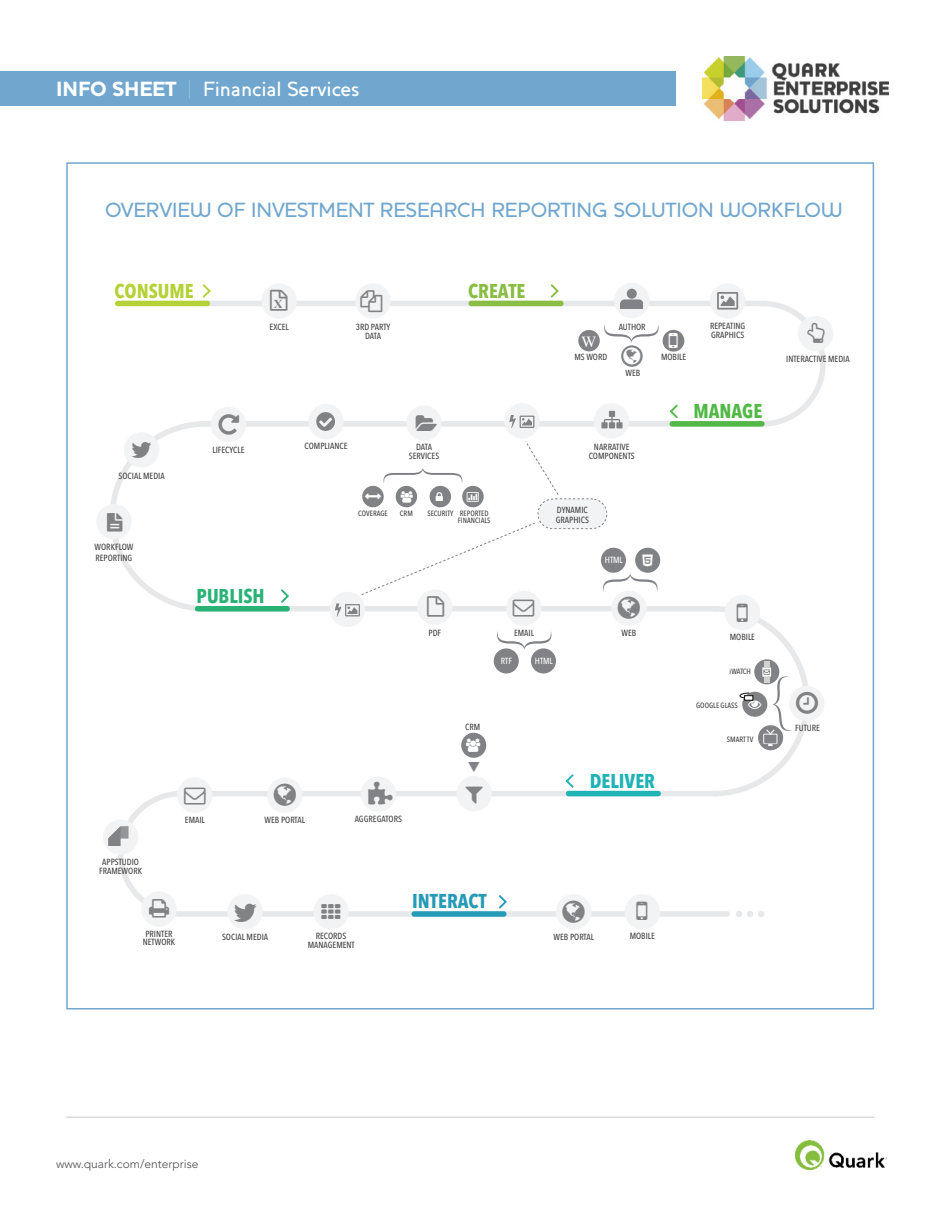
<style>
.page{position:relative;width:945px;height:1215px;background:#fff}
.page>*{position:absolute;margin:0;border:0;box-sizing:border-box;transform-origin:0 0}
.t1{font:500 21px "Houschka";color:#71a7ce}
.t2{font:500 21px "Houschka";color:#fff}
.t3{font:700 19.95px "Avenir Next Condensed";color:#269bb7}
.t4{font:700 19.95px "Avenir Next Condensed";color:#b4d235}
.t5{font:700 19.95px "Avenir Next Condensed";color:#29b275}
.t6{font:700 19.95px "Avenir Next Condensed";color:#20b3b6}
.t7{font:700 19.95px "Avenir Next Condensed";color:#89bd43}
.t8{font:700 19.95px "Avenir Next Condensed";color:#52b947}
.t9{font:15.75px "Times";color:#fff}
.t10{font:13.2px "Font Awesome";color:#fff}
.t11{font:700 12.3px "Times New Roman";color:#808285}
.t12{font:300 12px "Avenir";color:#4a4b4e}
.t13{font:500 8.85px/8.9px "Avenir Next Condensed";color:#3e3e3f;text-align:center}
.t14{font:500 8.85px "Avenir Next Condensed";color:#fff}
.t15{font:500 7.5px/7.5px "Avenir Next Condensed";color:#3e3e3f}
.s1{font-weight:900}
.s2{font-weight:100}
</style>
<div class="page">
<img style="left:703px;top:56px;width:186px;height:64px">
<div style="left:0;top:71px;width:675px;height:34px;background:#71a7ce"></div>
<img style="left:796px;top:1140px;width:91px;height:29px">
<hr style="left:66px;top:1116px;width:808px;height:2px;background:#dbdbdc">
<div style="left:178px;top:911px;width:552px;height:6px;background:#e7e8e9;border-radius:3px"></div>
<div style="left:180px;top:791px;width:539px;height:5px;background:#e7e8e9;border-radius:3px"></div>
<div style="left:202px;top:421px;width:564px;height:6px;background:#e7e8e9;border-radius:3px"></div>
<div style="left:196px;top:301px;width:570px;height:5px;background:#e7e8e9;border-radius:3px"></div>
<div style="left:355px;top:283px;width:36px;height:36px;background:#f2f3f4;border-radius:50%"></div>
<div style="left:261px;top:283px;width:36px;height:36px;background:#f2f3f4;border-radius:50%"></div>
<div style="left:115px;top:301px;width:95px;height:5px;background:#b4d235;border-radius:3px"></div>
<div style="left:469px;top:301px;width:95px;height:5px;background:#89bd43;border-radius:3px"></div>
<div style="left:670px;top:421px;width:95px;height:6px;background:#52b947;border-radius:3px"></div>
<div style="left:710px;top:283px;width:35px;height:36px;background:#f2f3f4;border-radius:50%"></div>
<svg style="left:717px;top:292px;width:21px;height:18px"></svg>
<div style="left:594px;top:403px;width:35px;height:36px;background:#f2f3f4;border-radius:50%"></div>
<svg style="left:601px;top:411px;width:22px;height:17px"></svg>
<div style="left:308px;top:404px;width:36px;height:35px;background:#f2f3f4;border-radius:50%"></div>
<svg style="left:316px;top:412px;width:19px;height:19px"></svg>
<div style="left:406px;top:405px;width:36px;height:36px;background:#f2f3f4;border-radius:50%"></div>
<div style="left:211px;top:407px;width:35px;height:35px;background:#f2f3f4;border-radius:50%"></div>
<div style="left:96px;top:504px;width:36px;height:35px;background:#f2f3f4;border-radius:50%"></div>
<div style="left:202px;top:606px;width:517px;height:6px;background:#e7e8e9;border-radius:3px"></div>
<div style="left:195px;top:606px;width:95px;height:6px;background:#29b275;border-radius:3px"></div>
<div style="left:417px;top:589px;width:36px;height:36px;background:#f2f3f4;border-radius:50%"></div>
<div style="left:506px;top:591px;width:36px;height:35px;background:#f2f3f4;border-radius:50%"></div>
<div style="left:494px;top:648px;width:25px;height:25px;background:#808285;border-radius:50%"></div>
<div style="left:531px;top:648px;width:25px;height:25px;background:#808285;border-radius:50%"></div>
<svg style="left:497px;top:631px;width:54px;height:19px"></svg>
<div style="left:504px;top:403px;width:36px;height:36px;background:#f2f3f4;border-radius:50%"></div>
<svg style="left:509px;top:415px;width:25px;height:13px"></svg>
<div style="left:330px;top:592px;width:35px;height:35px;background:#f2f3f4;border-radius:50%"></div>
<div style="left:725px;top:595px;width:35px;height:35px;background:#f2f3f4;border-radius:50%"></div>
<div style="left:789px;top:686px;width:36px;height:35px;background:#f2f3f4;border-radius:50%"></div>
<div style="left:611px;top:591px;width:36px;height:35px;background:#f2f3f4;border-radius:50%"></div>
<div style="left:635px;top:548px;width:25px;height:25px;background:#808285;border-radius:50%"></div>
<div style="left:566px;top:791px;width:95px;height:5px;background:#20b3b6;border-radius:3px"></div>
<div style="left:361px;top:776px;width:35px;height:36px;background:#f2f3f4;border-radius:50%"></div>
<div style="left:141px;top:891px;width:36px;height:36px;background:#f2f3f4;border-radius:50%"></div>
<div style="left:177px;top:778px;width:35px;height:35px;background:#f2f3f4;border-radius:50%"></div>
<div style="left:461px;top:733px;width:25px;height:25px;background:#808285;border-radius:50%"></div>
<div style="left:267px;top:778px;width:35px;height:35px;background:#f2f3f4;border-radius:50%"></div>
<div style="left:313px;top:894px;width:36px;height:35px;background:#f2f3f4;border-radius:50%"></div>
<div style="left:412px;top:911px;width:95px;height:6px;background:#269bb7;border-radius:3px"></div>
<div style="left:625px;top:894px;width:35px;height:35px;background:#f2f3f4;border-radius:50%"></div>
<div style="left:556px;top:894px;width:36px;height:35px;background:#f2f3f4;border-radius:50%"></div>
<svg style="left:736px;top:911px;width:28px;height:6px"></svg>
<svg style="left:203px;top:284px;width:8px;height:14px"></svg>
<svg style="left:551px;top:284px;width:7px;height:14px"></svg>
<svg style="left:670px;top:405px;width:8px;height:13px"></svg>
<svg style="left:281px;top:589px;width:8px;height:14px"></svg>
<svg style="left:566px;top:774px;width:8px;height:14px"></svg>
<svg style="left:499px;top:895px;width:8px;height:14px"></svg>
<div style="left:103px;top:819px;width:35px;height:36px;background:#f2f3f4;border-radius:50%"></div>
<div style="left:457px;top:776px;width:35px;height:35px;background:#f2f3f4;border-radius:50%"></div>
<div style="left:614px;top:283px;width:35px;height:35px;background:#f2f3f4;border-radius:50%"></div>
<svg style="left:620px;top:289px;width:23px;height:14px"></svg>
<div style="left:620px;top:303px;width:23px;height:6px;background:#808285"></div>
<div style="left:663px;top:330px;width:21px;height:22px;background:#808285;border-radius:50%"></div>
<div style="left:578px;top:330px;width:22px;height:21px;background:#808285;border-radius:50%"></div>
<svg style="left:621px;top:345px;width:22px;height:22px"></svg>
<div style="left:798px;top:316px;width:35px;height:35px;background:#f2f3f4;border-radius:50%"></div>
<div style="left:227px;top:894px;width:36px;height:35px;background:#f2f3f4;border-radius:50%"></div>
<svg style="left:110px;top:421px;width:101px;height:191px"></svg>
<svg style="left:335px;top:441px;width:322px;height:177px"></svg>
<svg style="left:108px;top:791px;width:71px;height:126px"></svg>
<svg style="left:708px;top:606px;width:100px;height:191px"></svg>
<svg style="left:604px;top:324px;width:55px;height:41px"></svg>
<svg style="left:757px;top:300px;width:69px;height:127px"></svg>
<h1 class="t2" style="left:56px;top:77px;width:305px"><span class="s1">INFO SHEET</span> <span class="s2">|</span> Financial Services</h1>
<h1 class="t1" style="left:105px;top:198px;width:739px">OVERVIEW OF INVESTMENT RESEARCH REPORTING SOLUTION WORKFLOW</h1>
<h2 class="t4" style="left:115px;top:279px;width:81px">CONSUME</h2>
<h3 class="t11" style="left:274px;top:295px;width:10px">X</h3>
<p class="t13" style="left:270px;top:323px;width:21px">EXCEL</p>
<p class="t13" style="left:356px;top:323px;width:36px">3RD PARTY<br>DATA</p>
<h2 class="t7" style="left:468px;top:279px;width:59px">CREATE</h2>
<h3 class="t9" style="left:581px;top:327px;width:16px">W</h3>
<p class="t13" style="left:574px;top:353px;width:34px">MS WORD</p>
<p class="t13" style="left:619px;top:322px;width:28px">AUTHOR</p>
<p class="t13" style="left:625px;top:368px;width:16px">WEB</p>
<p class="t13" style="left:119px;top:471px;width:48px">SOCIAL MEDIA</p>
<p class="t13" style="left:95px;top:542px;width:40px;line-height:10.6px;text-align:left">WORKFLOW<br>REPORTING</p>
<p class="t13" style="left:212px;top:446px;width:34px">LIFECYCLE</p>
<h2 class="t5" style="left:197px;top:584px;width:70px">PUBLISH</h2>
<p class="t13" style="left:305px;top:442px;width:44px">COMPLIANCE</p>
<p class="t13" style="left:409px;top:442px;width:32px">DATA<br>SERVICES</p>
<p class="t15" style="left:358px;top:509px;width:31px">COVERAGE</p>
<p class="t15" style="left:400px;top:509px;width:14px">CRM</p>
<p class="t15" style="left:458px;top:509px;width:34px">REPORTED<br>FINANCIALS</p>
<p class="t15" style="left:427px;top:509px;width:28px">SECURITY</p>
<p class="t13" style="left:589px;top:443px;width:48px">NARRATIVE<br>COMPONENTS</p>
<p class="t13" style="left:556px;top:504px;width:35px;line-height:10.6px;text-align:left">DYNAMIC<br>GRAPHICS</p>
<p class="t14" style="left:605px;top:555px;width:20px">HTML</p>
<p class="t13" style="left:429px;top:628px;width:14px">PDF</p>
<p class="t13" style="left:514px;top:628px;width:21px">EMAIL</p>
<p class="t14" style="left:501px;top:656px;width:13px">RTF</p>
<p class="t14" style="left:535px;top:656px;width:20px">HTML</p>
<p class="t13" style="left:465px;top:722px;width:17px">CRM</p>
<p class="t13" style="left:622px;top:628px;width:16px">WEB</p>
<p class="t13" style="left:661px;top:353px;width:27px">MOBILE</p>
<p class="t13" style="left:710px;top:322px;width:37px;text-align:left">REPEATING<br>GRAPHICS</p>
<h2 class="t8" style="left:693px;top:399px;width:70px">MANAGE</h2>
<p class="t13" style="left:730px;top:633px;width:27px">MOBILE</p>
<p class="t15" style="left:730px;top:667px;width:23px">iWATCH</p>
<p class="t15" style="left:696px;top:701px;width:43px">GOOGLE GLASS</p>
<p class="t15" style="left:727px;top:736px;width:28px">SMARTTV</p>
<h3 class="t10" style="left:748px;top:697px;width:15px">■</h3>
<p class="t13" style="left:185px;top:815px;width:21px">EMAIL</p>
<p class="t13" style="left:265px;top:815px;width:42px">WEB PORTAL</p>
<p class="t13" style="left:355px;top:814px;width:49px">AGGREGATORS</p>
<h2 class="t6" style="left:590px;top:769px;width:67px">DELIVER</h2>
<p class="t13" style="left:99px;top:857px;width:44px">APPSTUDIO<br>FRAMEWORK</p>
<p class="t13" style="left:143px;top:929px;width:34px;text-align:left">PRINTER<br>NETWORK</p>
<p class="t13" style="left:222px;top:933px;width:48px">SOCIAL MEDIA</p>
<p class="t13" style="left:308px;top:932px;width:49px">RECORDS<br>MANAGEMENT</p>
<h2 class="t3" style="left:412px;top:889px;width:76px">INTERACT</h2>
<p class="t13" style="left:554px;top:933px;width:42px">WEB PORTAL</p>
<p class="t13" style="left:630px;top:932px;width:27px">MOBILE</p>
<p class="t13" style="left:786px;top:354px;width:65px">INTERACTIVE MEDIA</p>
<p class="t13" style="left:795px;top:723px;width:26px">FUTURE</p>
<h3 class="t12" style="left:56px;top:1157px;width:144px">www.quark.com/enterprise</h3>
</div>
